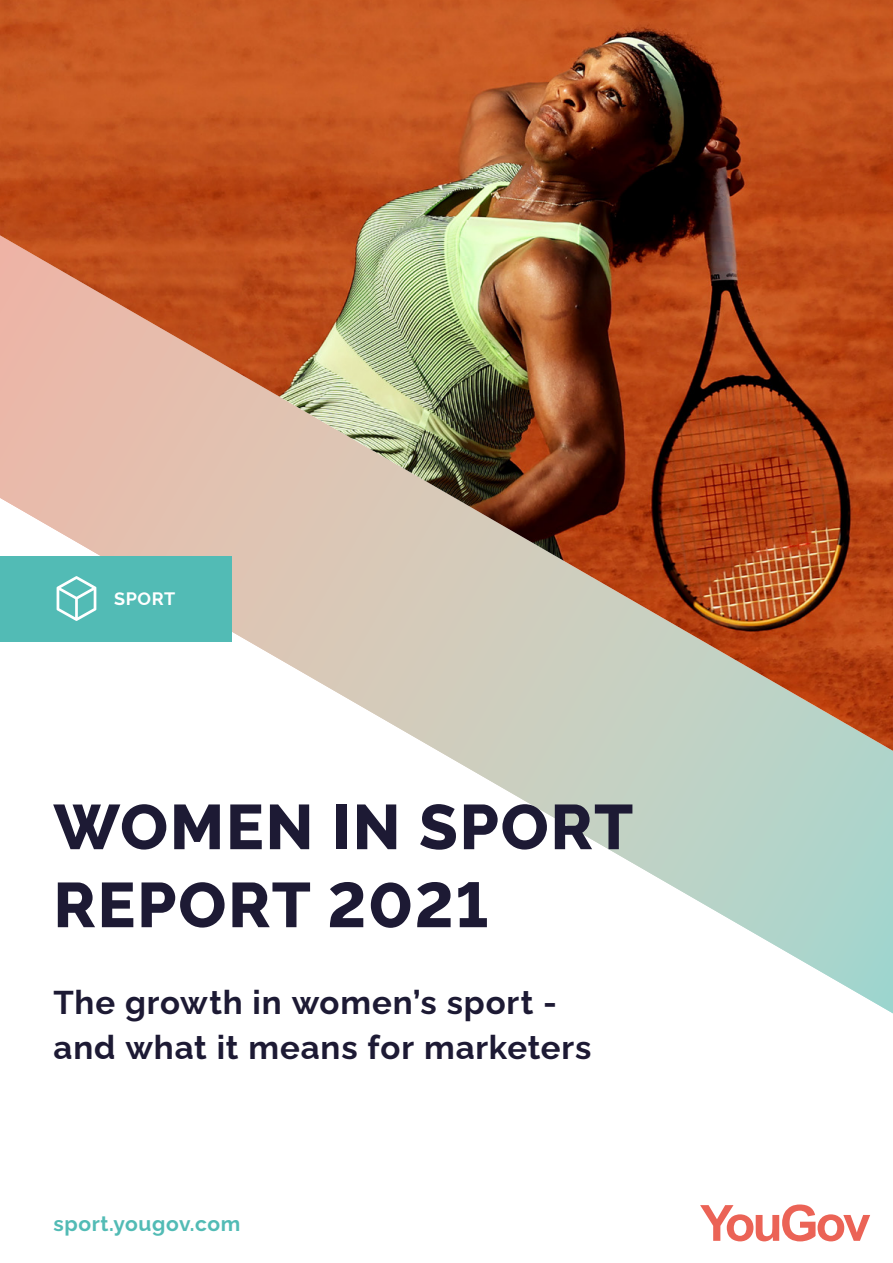
<style>
.page{position:relative;width:893px;height:1263px;background:#fff}
.page>*{position:absolute;margin:0;border:0;box-sizing:border-box;transform-origin:0 0}
.t1{font:800 63px/78px "Rawline";letter-spacing:.03em;color:#1d1a34}
.t2{font:700 33px/45px "Rawline";letter-spacing:.025em;color:#1d1a34}
.t3{font:700 21px "Rawline";letter-spacing:.03em;color:#52bbb5}
.t4{font:700 18px "Rawline";letter-spacing:.03em;color:#fff}
</style>
<div class="page">
<svg style="left:700px;top:1204px;width:170px;height:37px"></svg>
<svg style="left:439px;top:751px;width:454px;height:263px"></svg>
<img style="left:0;top:0;width:893px;height:751px">
<p class="t4" style="left:114px;top:585px;width:62px">SPORT</p>
<h1 class="t1" style="left:54px;top:782px;width:581px">WOMEN IN SPORT<br>REPORT 2021</h1>
<p class="t2" style="left:54px;top:977px;width:539px">The growth in women’s sport - and what it means for marketers</p>
<p class="t3" style="left:54px;top:1208px;width:188px">sport.yougov.com</p>
</div>
